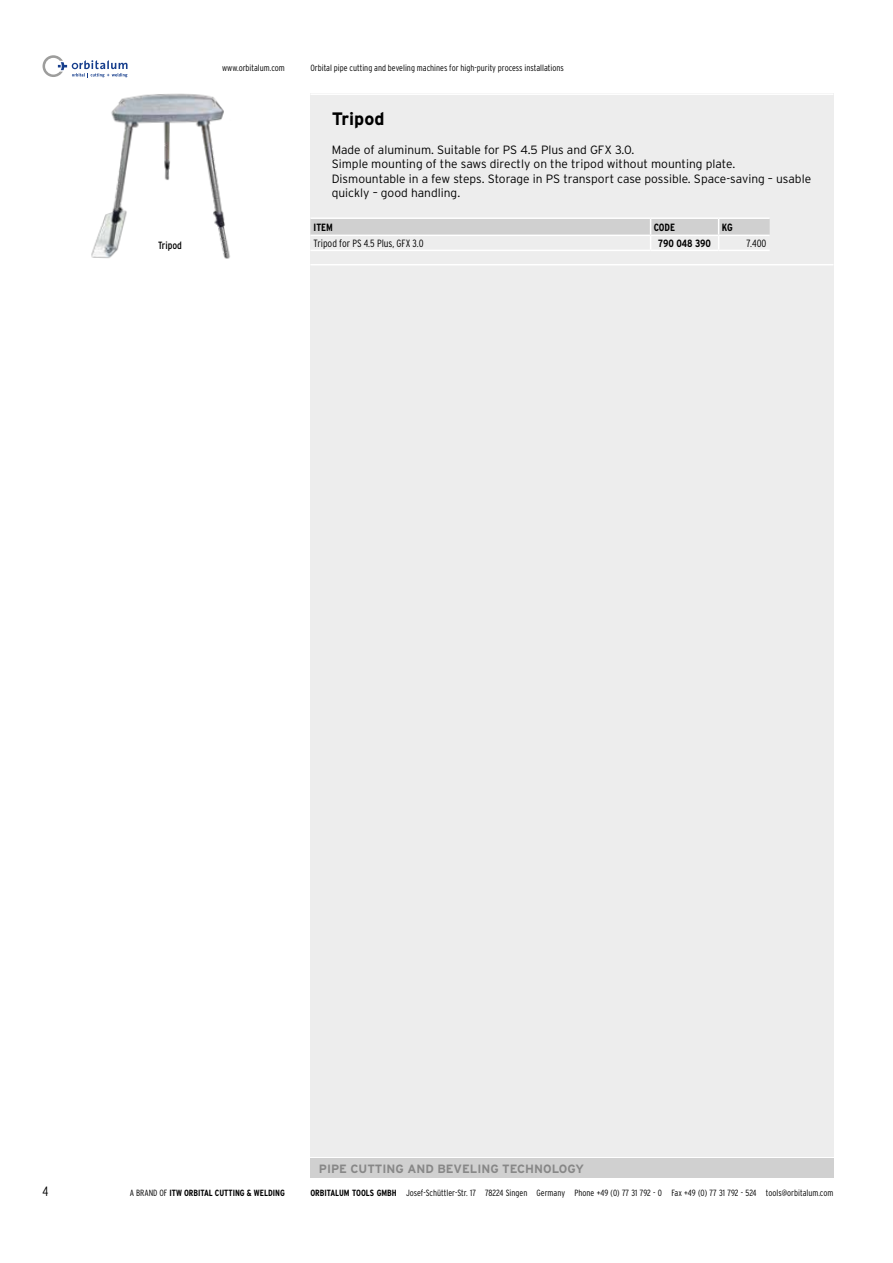
<style>
.page{position:relative;width:893px;height:1263px;background:#fff}
.page>*{position:absolute;margin:0;border:0;box-sizing:border-box;transform-origin:0 0}
.t1{font:700 18px "Interstate";color:#000}
.t2{font:300 condensed 13.5px "Interstate";color:#000}
.t3{font:300 12px/14.4px "Interstate";color:#000}
.t4{font:700 12px "Interstate";color:#878787}
.t5{font:300 condensed 10.5px "Interstate";color:#000}
.t6{font:700 condensed 10.5px "Interstate";color:#000}
.t7{font:condensed 10.5px "Interstate";color:#000}
.t8{font:300 condensed 9px "Interstate";color:#000}
.t9{font:700 condensed 9px "Interstate";color:#000}
.s1{font-weight:300}
.s2{font-weight:700}
</style>
<div class="page">
<svg style="left:43px;top:55px;width:85px;height:22px"></svg>
<div style="left:310px;top:94px;width:523px;height:1063px;background:#ededed"></div>
<div style="left:310px;top:1159px;width:523px;height:19px;background:#d0d0d0"></div>
<hr style="left:310px;top:93px;width:523px;height:2px;background:#fff">
<hr style="left:310px;top:264px;width:523px;height:1px;background:#fff">
<hr style="left:310px;top:217px;width:341px;height:2px;background:#fff">
<hr style="left:651px;top:217px;width:68px;height:2px;background:#fff">
<hr style="left:719px;top:217px;width:51px;height:2px;background:#fff">
<svg style="left:310px;top:218px;width:460px;height:32px"></svg>
<hr style="left:310px;top:250px;width:341px;height:1px;background:#fff">
<hr style="left:651px;top:250px;width:68px;height:1px;background:#fff">
<hr style="left:719px;top:250px;width:51px;height:1px;background:#fff">
<img style="left:91px;top:94px;width:139px;height:165px">
<p class="t8" style="left:222px;top:63px;width:64px">www.orbitalum.com</p>
<p class="t8" style="left:310px;top:63px;width:255px">Orbital pipe cutting and beveling machines for high-purity process installations</p>
<h1 class="t1" style="left:332px;top:109px;width:54px">Tripod</h1>
<p class="t3" style="left:332px;top:142px;width:481px">Made of aluminum. Suitable for PS 4.5 Plus and GFX 3.0.<br>Simple mounting of the saws directly on the tripod without mounting plate.<br>Dismountable in a few steps. Storage in PS transport case possible. Space-saving – usable quickly – good handling.</p>
<p class="t6" style="left:314px;top:222px;width:21px">ITEM</p>
<p class="t6" style="left:654px;top:222px;width:23px">CODE</p>
<p class="t6" style="left:722px;top:222px;width:12px">KG</p>
<p class="t7" style="left:158px;top:239px;width:25px">Tripod</p>
<p class="t5" style="left:314px;top:238px;width:111px">Tripod for PS 4.5 Plus, GFX 3.0</p>
<p class="t6" style="left:658px;top:238px;width:54px">790 048 390</p>
<p class="t5" style="left:747px;top:238px;width:21px">7.400</p>
<h3 class="t4" style="left:319px;top:1162px;width:267px">PIPE CUTTING AND BEVELING TECHNOLOGY</h3>
<h2 class="t2" style="left:43px;top:1184px;width:7px">4</h2>
<p class="t9" style="left:130px;top:1188px;width:156px"><span class="s1">A BRAND OF</span> ITW ORBITAL CUTTING &amp; WELDING</p>
<p class="t8" style="left:310px;top:1188px;width:525px"><span class="s2">ORBITALUM TOOLS GMBH</span> Josef-Schüttler-Str. 17 78224 Singen Germany Phone +49 (0) 77 31 792 - 0 Fax +49 (0) 77 31 792 - 524 tools@orbitalum.com</p>
</div>
